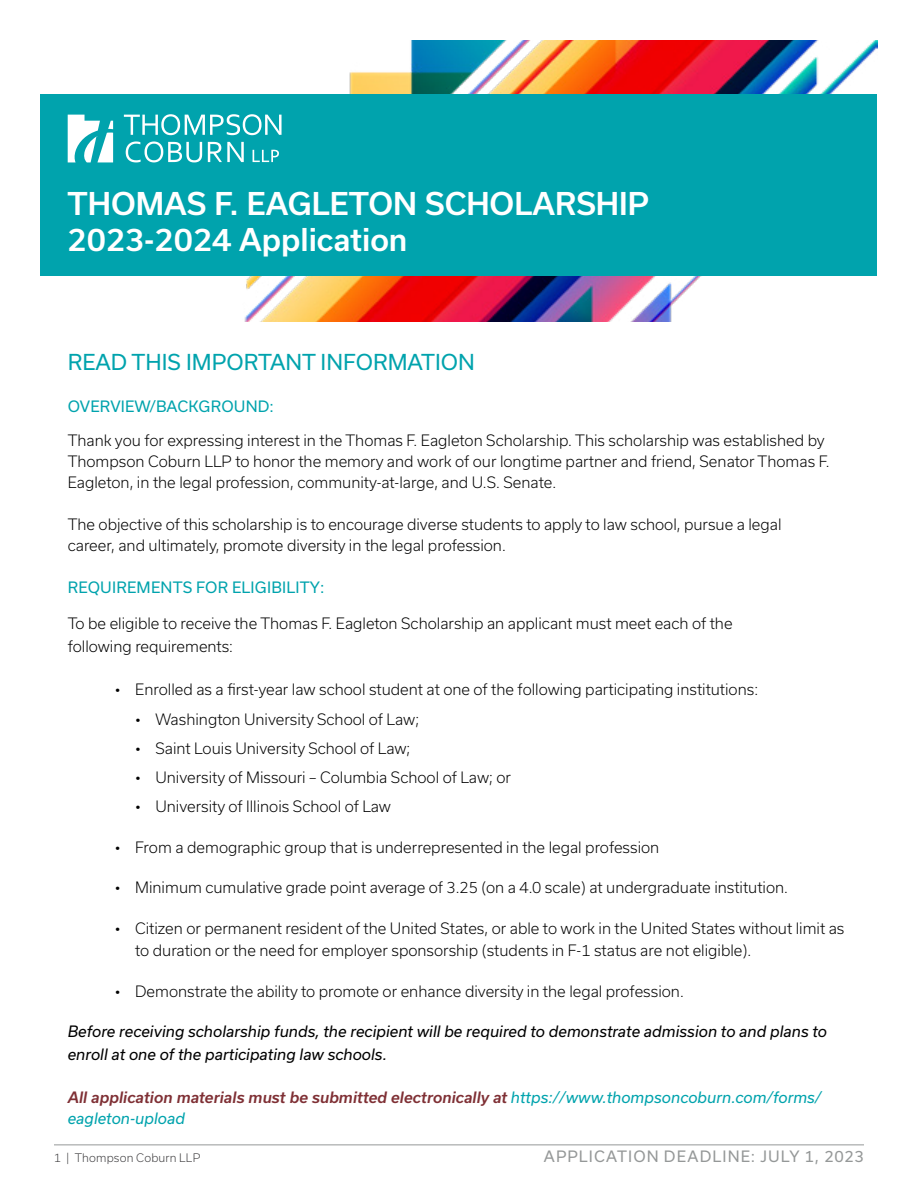
<style>
.page{position:relative;width:918px;height:1188px;background:#fff}
.page>*{position:absolute;margin:0;border:0;box-sizing:border-box;transform-origin:0 0}
.t1{font:500 30px/36px "Usual";color:#fff}
.t2{font:21px "Usual";color:#00a3ad}
.t3{font:300 15px/21px "Usual";color:#000}
.t4{font:italic 15px/22.5px "Usual";color:#000}
.t5{font:italic 500 15px/21px "Usual";color:#7f3035}
.t6{font:15px "Usual";letter-spacing:.015em;color:#00a3ad}
.t7{font:15px "Usual";letter-spacing:.075em;color:#959898}
.t8{font:300 11.25px "Usual";letter-spacing:.015em;color:#414042}
.s1{font-weight:400;color:#00a3ad}
</style>
<div class="page">
<hr style="left:54px;top:1144px;width:810px;height:1px;background:#959898">
<img style="left:244px;top:40px;width:634px;height:281px">
<div style="left:40px;top:94px;width:838px;height:182px;background:#00a3ad"></div>
<svg style="left:68px;top:115px;width:45px;height:47px"></svg>
<svg style="left:126px;top:141px;width:153px;height:21px"></svg>
<svg style="left:124px;top:114px;width:158px;height:21px"></svg>
<h1 class="t1" style="left:68px;top:186px;width:583px">THOMAS F. EAGLETON SCHOLARSHIP<br>2023-2024 Application</h1>
<h2 class="t2" style="left:68px;top:350px;width:409px">READ THIS IMPORTANT INFORMATION</h2>
<p class="t6" style="left:68px;top:398px;width:208px">OVERVIEW/BACKGROUND:</p>
<p class="t3" style="left:68px;top:430px;width:763px">Thank you for expressing interest in the Thomas F. Eagleton Scholarship. This scholarship was established by<br>Thompson Coburn LLP to honor the memory and work of our longtime partner and friend, Senator Thomas F.<br>Eagleton, in the legal profession, community-at-large, and U.S. Senate.</p>
<p class="t3" style="left:68px;top:514px;width:715px">The objective of this scholarship is to encourage diverse students to apply to law school, pursue a legal career, and ultimately, promote diversity in the legal profession.</p>
<p class="t6" style="left:68px;top:579px;width:258px">REQUIREMENTS FOR ELIGIBILITY:</p>
<p class="t3" style="left:68px;top:613px;width:666px;line-height:22.5px">To be eligible to receive the Thomas F. Eagleton Scholarship an applicant must meet each of the following requirements:</p>
<p class="t3" style="left:115px;top:679px;width:645px">• Enrolled as a first-year law school student at one of the following participating institutions:</p>
<p class="t3" style="left:135px;top:709px;width:285px">• Washington University School of Law;</p>
<p class="t3" style="left:135px;top:738px;width:277px">• Saint Louis University School of Law;</p>
<p class="t3" style="left:135px;top:767px;width:377px">• University of Missouri – Columbia School of Law; or</p>
<p class="t3" style="left:135px;top:796px;width:257px">• University of Illinois School of Law</p>
<p class="t3" style="left:115px;top:837px;width:546px">• From a demographic group that is underrepresented in the legal profession</p>
<p class="t3" style="left:115px;top:877px;width:675px">• Minimum cumulative grade point average of 3.25 (on a 4.0 scale) at undergraduate institution.</p>
<p class="t3" style="left:135px;top:917px;width:711px;line-height:22.5px;text-indent:-20px">• Citizen or permanent resident of the United States, or able to work in the United States without limit as to duration or the need for employer sponsorship (students in F-1 status are not eligible).</p>
<p class="t3" style="left:115px;top:981px;width:570px">• Demonstrate the ability to promote or enhance diversity in the legal profession.</p>
<p class="t4" style="left:68px;top:1021px;width:761px">Before receiving scholarship funds, the recipient will be required to demonstrate admission to and plans to enroll at one of the participating law schools.</p>
<p class="t5" style="left:68px;top:1087px;width:755px">All application materials must be submitted electronically at <span class="s1">https://www.thompsoncoburn.com/forms/ eagleton-upload</span></p>
<p class="t8" style="left:54px;top:1151px;width:148px">1 | Thompson Coburn LLP</p>
<p class="t7" style="left:544px;top:1148px;width:322px">APPLICATION DEADLINE: JULY 1, 2023</p>
</div>
